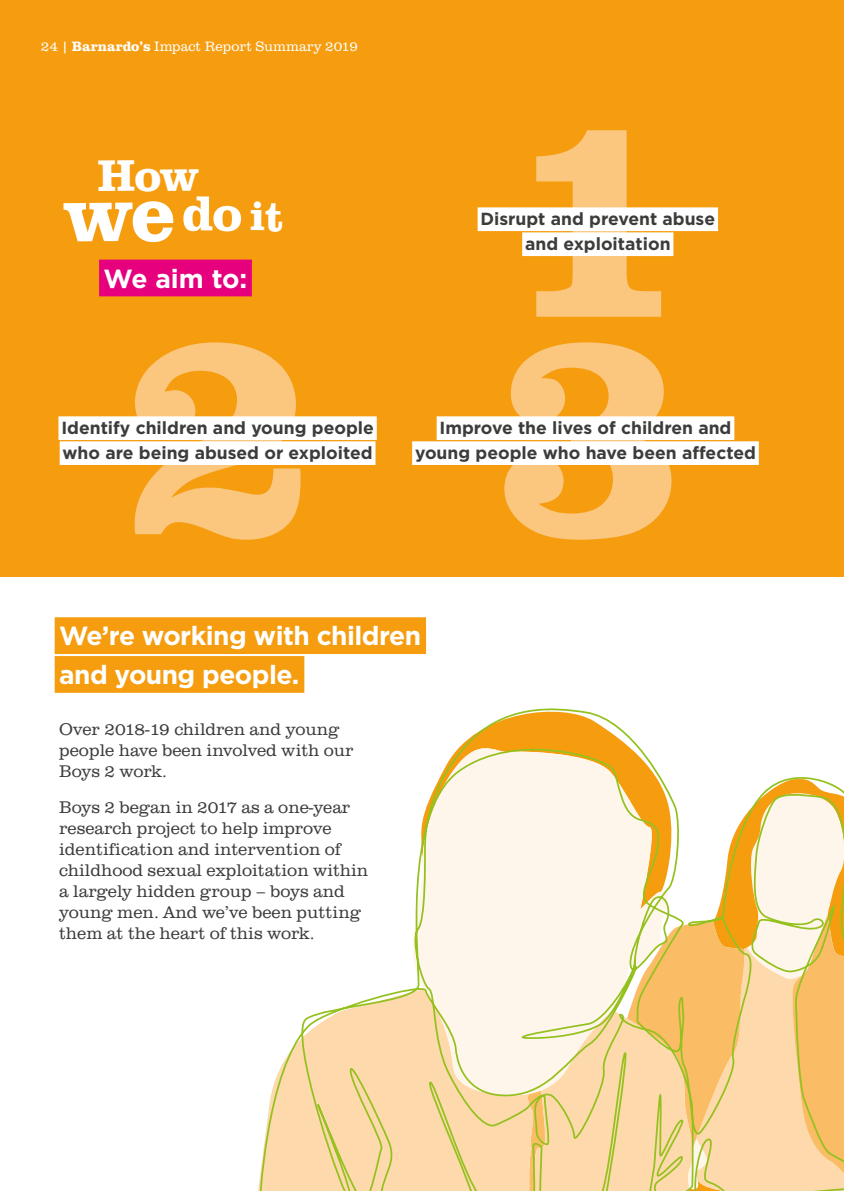
<style>
.page{position:relative;width:844px;height:1191px;background:#fff}
.page>*{position:absolute;margin:0;border:0;box-sizing:border-box;transform-origin:0 0}
.t1{font:700 45.68px "URW Clarendon TOT";color:#fff}
.t2{font:700 42.7px "URW Clarendon TOT";color:#fff}
.t3{font:700 26.25px/38.9px "Gotham";letter-spacing:-.02em;color:#fff}
.t4{font:300 17.5px/21px "URW Clarendon TOT";color:#3c3c3b}
.t5{font:700 17.5px/25px "Gotham";color:#3c3c3b;text-align:center}
.t6{font:300 14px "URW Clarendon TOT";color:#fff}
.s1{font-weight:700}
</style>
<div class="page">
<div style="left:0;top:0;width:843px;height:576px;background:#f59d0f"></div>
<div style="left:99px;top:260px;width:153px;height:36px;background:#e6007d"></div>
<svg style="left:536px;top:130px;width:125px;height:187px"></svg>
<svg style="left:504px;top:342px;width:167px;height:198px"></svg>
<svg style="left:135px;top:342px;width:165px;height:198px"></svg>
<div style="left:477px;top:207px;width:240px;height:24px;background:#fff"></div>
<div style="left:522px;top:232px;width:151px;height:24px;background:#fff"></div>
<div style="left:436px;top:416px;width:298px;height:24px;background:#fff"></div>
<div style="left:412px;top:441px;width:346px;height:24px;background:#fff"></div>
<div style="left:58px;top:416px;width:318px;height:24px;background:#fff"></div>
<div style="left:60px;top:441px;width:315px;height:24px;background:#fff"></div>
<div style="left:55px;top:617px;width:371px;height:37px;background:#f59d0f"></div>
<div style="left:55px;top:656px;width:249px;height:37px;background:#f59d0f"></div>
<svg style="left:258px;top:708px;width:585px;height:483px"></svg>
<p class="t6" style="left:41px;top:39px;width:318px">24 | <span class="s1">Barnardo’s</span> Impact Report Summary 2019</p>
<h1 class="t1" style="left:98px;top:149px;width:103px">How</h1>
<h2 class="t2" style="left:250px;top:191px;width:36px">it</h2>
<h3 class="t3" style="left:104px;top:258px;width:145px">We aim to:</h3>
<p class="t5" style="left:480px;top:206px;width:236px">Disrupt and prevent abuse and exploitation</p>
<p class="t5" style="left:61px;top:415px;width:314px;text-align:left">Identify children and young people who are being abused or exploited</p>
<p class="t5" style="left:415px;top:415px;width:342px">Improve the lives of children and young people who have been affected</p>
<h3 class="t3" style="left:59px;top:616px;width:363px">We’re working with children and young people.</h3>
<p class="t4" style="left:59px;top:719px;width:296px">Over 2018-19 children and young people have been involved with our<br>Boys 2 work.</p>
<p class="t4" style="left:59px;top:797px;width:310px">Boys 2 began in 2017 as a one-year research project to help improve identification and intervention of childhood sexual exploitation within a largely hidden group – boys and young men. And we’ve been putting them at the heart of this work.</p>
</div>
